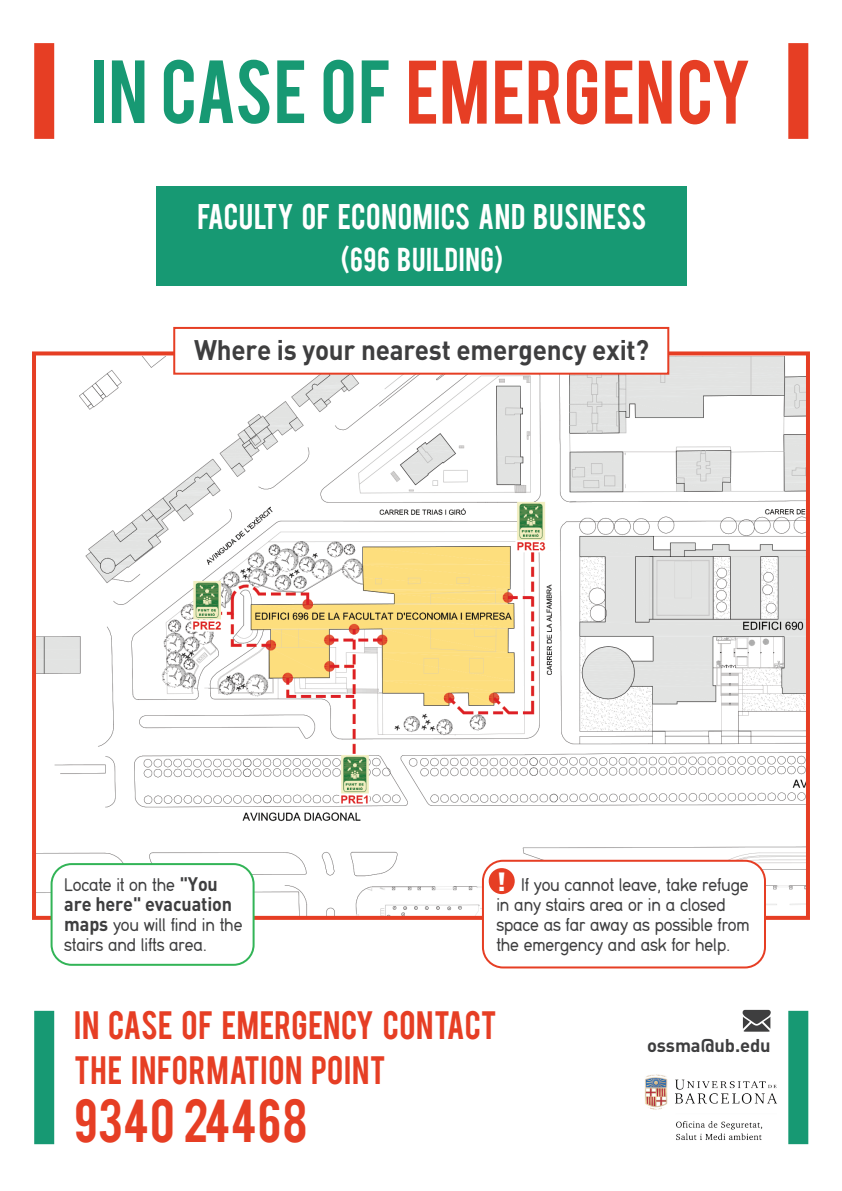
<style>
.page{position:relative;width:842px;height:1191px;background:#fff}
.page>*{position:absolute;margin:0;border:0;box-sizing:border-box;transform-origin:0 0}
.t1{font:70.6px "Bebas";color:#e63e24}
.t2{font:47.6px "Bebas";color:#e63e24}
.t3{font:31.2px/45.8px "Bebas";letter-spacing:.015em;color:#e63e24}
.t4{font:700 28px "DIN";letter-spacing:-.01em;color:#3e3e3f;scale:.93 1}
.t5{font:28px "Bebas";letter-spacing:.02em;color:#fff}
.t6{font:26px "Bebas";letter-spacing:.025em;color:#fff}
.t7{font:19.4px/20px "Din 16";letter-spacing:-.01em;color:#3e3e3f;scale:.93 1}
.t8{font:700 19.4px "DIN";letter-spacing:-.01em;color:#3e3e3f;scale:.93 1}
.t9{font:700 18.4px "DIN";letter-spacing:-.005em;color:#3e3e3f}
.s1{font-size:70.2px;color:#179973}
.s2{font-family:"DIN";font-weight:700}
.s3{font-family:"DIN";font-weight:900;font-size:26px;color:#fff}
</style>
<div class="page">
<img style="left:37px;top:356px;width:768px;height:559px">
<div style="left:34px;top:43px;width:20px;height:96px;background:#e63e24"></div>
<div style="left:788px;top:43px;width:20px;height:96px;background:#e63e24"></div>
<div style="left:34px;top:1010px;width:20px;height:134px;background:#179973"></div>
<div style="left:788px;top:1010px;width:20px;height:134px;background:#179973"></div>
<div style="left:157px;top:186px;width:530px;height:100px;background:#179973"></div>
<div style="left:173px;top:327px;width:496px;height:48px;background:#fff;border:2px solid #e63e24"></div>
<div style="left:52px;top:864px;width:202px;height:100px;background:#fff;border-radius:20px"></div>
<div style="left:51px;top:863px;width:204px;height:102px;border:2px solid #32b457;border-radius:20px"></div>
<svg style="left:743px;top:1010px;width:28px;height:21px"></svg>
<img style="left:645px;top:1074px;width:132px;height:67px">
<div style="left:483px;top:860px;width:282px;height:107px;background:#fff;border-radius:20px"></div>
<div style="left:482px;top:859px;width:284px;height:109px;border:2px solid #e63e24;border-radius:20px"></div>
<div style="left:489px;top:868px;width:26px;height:26px;background:#e63e24;border-radius:50%"></div>
<h1 class="t1" style="left:91px;top:41px;width:662px"><span class="s1">IN CASE OF</span> EMERGENCY</h1>
<h3 class="t5" style="left:198px;top:196px;width:450px">FACULTY OF ECONOMICS AND BUSINESS</h3>
<h3 class="t6" style="left:341px;top:240px;width:164px">(696 BUILDING)</h3>
<h3 class="t4" style="left:194px;top:332px;width:491px">Where is your nearest emergency exit?</h3>
<p class="t7" style="left:64px;top:875px;width:167px">Locate it on the <span class="s2">"You</span></p>
<p class="t8" style="left:64px;top:891px;width:182px">are here" evacuation</p>
<p class="t7" style="left:64px;top:915px;width:193px"><span class="s2">maps</span> you will find in the stairs and lifts area.</p>
<p class="t7" style="left:496px;top:875px;width:274px"><span class="s3">!</span> If you cannot leave, take refuge in any stairs area or in a closed space as far away as possible from the emergency and ask for help.</p>
<h3 class="t3" style="left:74px;top:999px;width:424px">IN CASE OF EMERGENCY CONTACT<br>THE INFORMATION POINT</h3>
<h2 class="t2" style="left:74px;top:1085px;width:235px">9340 24468</h2>
<p class="t9" style="left:647px;top:1033px;width:125px">ossma@ub.edu</p>
</div>
